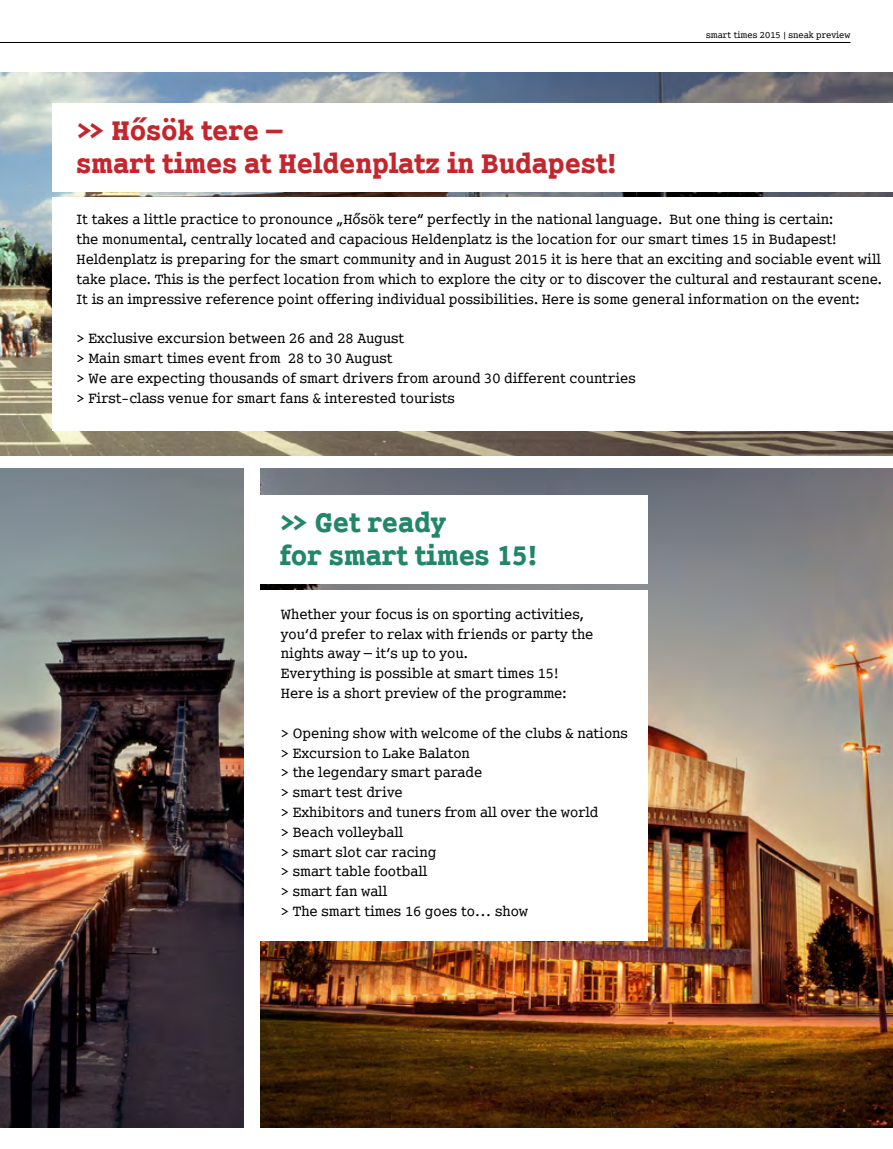
<style>
.page{position:relative;width:893px;height:1149px;background:#fff}
.page>*{position:absolute;margin:0;border:0;box-sizing:border-box;transform-origin:0 0}
.t1{font:800 condensed 33px/33.2px "Smart Courier EUR";color:#c4262d}
.t2{font:800 condensed 33px/33.2px "Smart Courier EUR";color:#228669}
.t3{font:500 condensed 16.5px/19.8px "Smart Courier EUR";color:#000}
.t4{font:500 condensed 10.5px "Smart Courier EUR";color:#000}
</style>
<div class="page">
<hr style="left:0;top:42px;width:850px;height:1px;background:#000">
<img style="left:0;top:72px;width:893px;height:383px">
<img style="left:0;top:468px;width:244px;height:659px">
<img style="left:260px;top:468px;width:633px;height:659px">
<div style="left:52px;top:103px;width:841px;height:89px;background:#fff"></div>
<div style="left:52px;top:198px;width:841px;height:232px;background:#fff"></div>
<div style="left:258px;top:495px;width:390px;height:89px;background:#fff"></div>
<div style="left:258px;top:589px;width:390px;height:351px;background:#fff"></div>
<p class="t4" style="left:706px;top:30px;width:146px">smart times 2015 | sneak preview</p>
<h1 class="t1" style="left:77px;top:113px;width:542px">&gt;&gt; Hősök tere –<br>smart times at Heldenplatz in Budapest!</h1>
<p class="t3" style="left:77px;top:209px;width:807px">It takes a little practice to pronounce „Hősök tere“ perfectly in the national language. But one thing is certain:<br>the monumental, centrally located and capacious Heldenplatz is the location for our smart times 15 in Budapest!<br>Heldenplatz is preparing for the smart community and in August 2015 it is here that an exciting and sociable event will take place. This is the perfect location from which to explore the city or to discover the cultural and restaurant scene.<br>It is an impressive reference point offering individual possibilities. Here is some general information on the event:</p>
<p class="t3" style="left:77px;top:328px;width:561px">&gt; Exclusive excursion between 26 and 28 August<br>&gt; Main smart times event from 28 to 30 August<br>&gt; We are expecting thousands of smart drivers from around 30 different countries &gt; First-class venue for smart fans &amp; interested tourists</p>
<h1 class="t2" style="left:280px;top:505px;width:259px">&gt;&gt; Get ready<br>for smart times 15!</h1>
<p class="t3" style="left:281px;top:603px;width:314px">Whether your focus is on sporting activities, you‘d prefer to relax with friends or party the nights away – it‘s up to you.<br>Everything is possible at smart times 15!<br>Here is a short preview of the programme:</p>
<p class="t3" style="left:281px;top:722px;width:348px">&gt; Opening show with welcome of the clubs &amp; nations &gt; Excursion to Lake Balaton<br>&gt; the legendary smart parade<br>&gt; smart test drive<br>&gt; Exhibitors and tuners from all over the world<br>&gt; Beach volleyball<br>&gt; smart slot car racing<br>&gt; smart table football<br>&gt; smart fan wall<br>&gt; The smart times 16 goes to… show</p>
</div>
